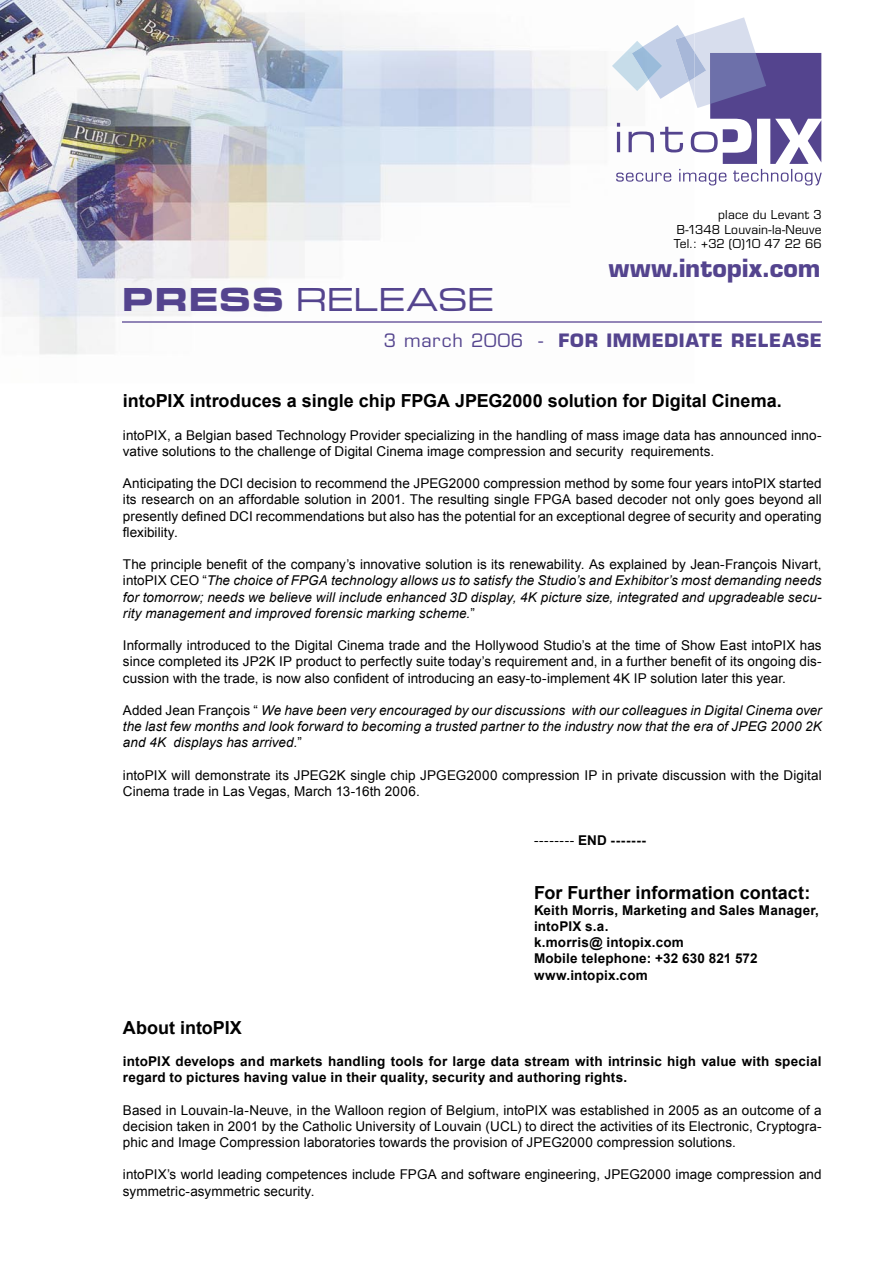
<style>
.page{position:relative;width:893px;height:1263px;background:#fff}
.page>*{position:absolute;margin:0;border:0;box-sizing:border-box;transform-origin:0 0}
.t1{font:34.5px "Microgramma D Medi Exte";letter-spacing:.05em;color:#54448e}
.t2{font:700 24.45px "Eurostile";letter-spacing:.005em;color:#54448e}
.t3{font:700 18px "Arial";color:#010101}
.t4{font:700 18px "Eurostile";letter-spacing:.035em;color:#54448e}
.t5{font:13.5px/16.2px "Arial";letter-spacing:.005em;color:#010101}
.t6{font:italic 13.5px/16.2px "Arial";letter-spacing:.005em;color:#010101;text-align:justify}
.t7{font:700 13.5px/16.2px "Arial";letter-spacing:.015em;color:#010101}
.t8{font:12px/14.4px "Eurostile";letter-spacing:.015em;color:#010101;text-align:justify}
.s1{font-family:"Microgramma D Bold Exte"}
.s2{font-weight:400}
.s3{font-style:normal}
</style>
<div class="page">
<img style="left:0;top:0;width:608px;height:355px">
<img style="left:612px;top:62px;width:4px;height:8px">
<svg style="left:616px;top:17px;width:206px;height:168px"></svg>
<hr style="left:694px;top:321px;width:128px;height:2px;background:#9386b6">
<img style="left:123px;top:321px;width:571px;height:2px">
<p class="t8" style="left:674px;top:208px;width:150px;text-indent:44px">place du Levant 3<br>B-1348 Louvain-la-Neuve Tel.: +32 (0)10 47 22 66</p>
<h2 class="t2" style="left:609px;top:253px;width:213px">www.intopix.com</h2>
<h1 class="t1" style="left:123px;top:277px;width:371px"><span class="s1">PRESS</span> RELEASE</h1>
<h3 class="t4" style="left:384px;top:329px;width:440px"><span class="s2">3 march 2006 -</span> FOR IMMEDIATE RELEASE</h3>
<h3 class="t3" style="left:123px;top:391px;width:660px">intoPIX introduces a single chip FPGA JPEG2000 solution for Digital Cinema.</h3>
<p class="t5" style="left:123px;top:427px;width:700px">intoPIX, a Belgian based Technology Provider specializing in the handling of mass image data has announced inno&shy;vative solutions to the challenge of Digital Cinema image compression and security requirements.</p>
<p class="t5" style="left:123px;top:475px;width:700px;text-align:justify">Anticipating the DCI decision to recommend the JPEG2000 compression method by some four years intoPIX started its research on an affordable solution in 2001. The resulting single FPGA based decoder not only goes beyond all presently defined DCI recommendations but also has the potential for an exceptional degree of security and operating flexibility.</p>
<p class="t6" style="left:123px;top:556px;width:700px"><span class="s3">The principle benefit of the company’s innovative solution is its renewability. As explained by Jean-François Nivart, intoPIX CEO “</span>The choice of FPGA technology allows us to satisfy the Studio’s and Exhibitor’s most demanding needs for tomorrow; needs we believe will include enhanced 3D display, 4K picture size, integrated and upgradeable secu&shy;rity management and improved forensic marking scheme.<span class="s3">”</span></p>
<p class="t5" style="left:123px;top:637px;width:700px;text-align:justify">Informally introduced to the Digital Cinema trade and the Hollywood Studio’s at the time of Show East intoPIX has since completed its JP2K IP product to perfectly suite today’s requirement and, in a further benefit of its ongoing dis&shy;cussion with the trade, is now also confident of introducing an easy-to-implement 4K IP solution later this year.</p>
<p class="t6" style="left:123px;top:702px;width:700px"><span class="s3">Added Jean François “</span> We have been very encouraged by our discussions with our colleagues in Digital Cinema over the last few months and look forward to becoming a trusted partner to the industry now that the era of JPEG 2000 2K and 4K displays has arrived.<span class="s3">”</span></p>
<p class="t5" style="left:123px;top:767px;width:700px">intoPIX will demonstrate its JPEG2K single chip JPGEG2000 compression IP in private discussion with the Digital<br>Cinema trade in Las Vegas, March 13-16th 2006.</p>
<p class="t7" style="left:534px;top:832px;width:114px"><span class="s2">--------</span> END -------</p>
<h3 class="t3" style="left:534px;top:882px;width:278px">For Further information contact:</h3>
<p class="t7" style="left:534px;top:902px;width:286px">Keith Morris, Marketing and Sales Manager, intoPIX s.a.<br>k.morris@ intopix.com<br>Mobile telephone: +32 630 821 572 www.intopix.com</p>
<h3 class="t3" style="left:123px;top:1017px;width:120px">About intoPIX</h3>
<p class="t7" style="left:123px;top:1053px;width:700px">intoPIX develops and markets handling tools for large data stream with intrinsic high value with special regard to pictures having value in their quality, security and authoring rights.</p>
<p class="t5" style="left:123px;top:1102px;width:700px;text-align:justify">Based in Louvain-la-Neuve, in the Walloon region of Belgium, intoPIX was established in 2005 as an outcome of a decision taken in 2001 by the Catholic University of Louvain (UCL) to direct the activities of its Electronic, Cryptogra&shy;phic and Image Compression laboratories towards the provision of JPEG2000 compression solutions.</p>
<p class="t5" style="left:123px;top:1166px;width:700px">intoPIX’s world leading competences include FPGA and software engineering, JPEG2000 image compression and symmetric-asymmetric security.</p>
</div>
